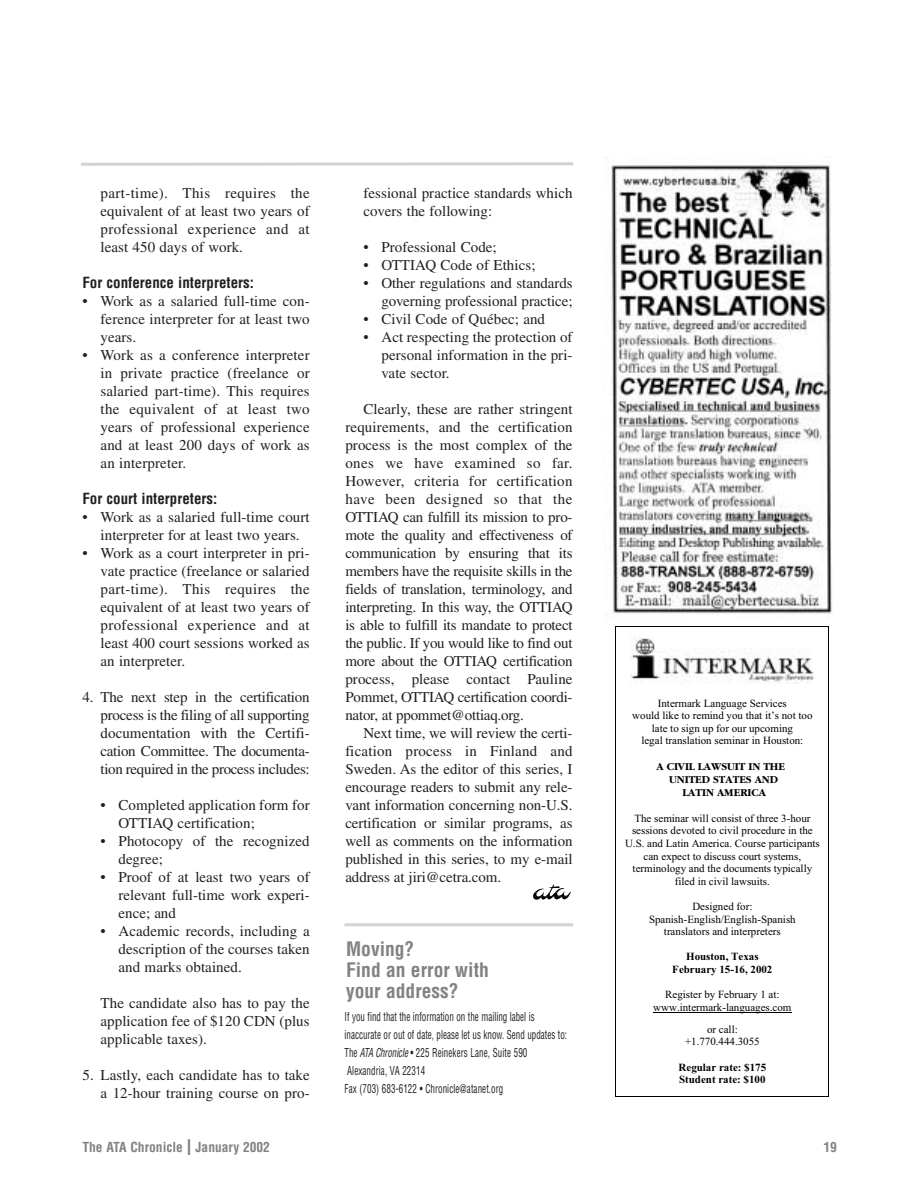
<style>
.page{position:relative;width:918px;height:1188px;background:#fff}
.page>*{position:absolute;margin:0;border:0;box-sizing:border-box;transform-origin:0 0}
.t1{font:700 condensed 19.5px/21px "Helvetica";color:#808285}
.t2{font:15px/18px "Times";letter-spacing:.005em;color:#231f20;text-align:justify}
.t3{font:700 condensed 15px "Helvetica";color:#231f20}
.t4{font:700 condensed 13.5px "Helvetica";color:#808285}
.t5{font:condensed 12px/18px "Helvetica";color:#231f20;scale:.75 1}
.t6{font:10.95px/12.6px "Times New Roman";color:#000;text-align:center}
.t7{font:700 10.95px/12.6px "Times New Roman";color:#000;text-align:center}
.t8{font:700 10.95px "Garamond";color:#000}
.s1{font-style:italic}
.s2{font-size:21px}
</style>
<div class="page">
<svg style="left:533px;top:884px;width:38px;height:16px"></svg>
<svg style="left:81px;top:162px;width:492px;height:4px;background:#dcdcde"></svg>
<hr style="left:616px;top:626px;width:213px;height:1px;background:#000">
<img style="left:631px;top:638px;width:183px;height:46px">
<hr style="left:616px;top:636px;width:1px;height:48px;background:#000">
<hr style="left:829px;top:636px;width:1px;height:48px;background:#000">
<hr style="left:653px;top:1012px;width:138px;height:1px;background:#000">
<hr style="left:616px;top:1096px;width:213px;height:1px;background:#000">
<hr style="left:345px;top:923px;width:228px;height:3px;background:#d1d2d4">
<img style="left:611px;top:165px;width:221px;height:449px">
<p class="t2" style="left:101px;top:185px;width:211px">part-time). This requires the equivalent of at least two years of professional experience and at least 450 days of work.</p>
<p class="t3" style="left:82px;top:277px;width:173px">For conference interpreters:</p>
<p class="t2" style="left:101px;top:293px;width:211px;text-indent:-18px">• Work as a salaried full-time con&shy;ference interpreter for at least two years.</p>
<p class="t2" style="left:101px;top:347px;width:211px;text-indent:-18px">• Work as a conference interpreter in private practice (freelance or salaried part-time). This requires the equivalent of at least two years of professional experience and at least 200 days of work as an interpreter.</p>
<p class="t3" style="left:82px;top:493px;width:136px">For court interpreters:</p>
<p class="t2" style="left:82px;top:509px;width:229px;text-align:center">• Work as a salaried full-time court interpreter for at least two years.</p>
<p class="t2" style="left:101px;top:545px;width:211px;text-indent:-18px">• Work as a court interpreter in pri&shy;vate practice (freelance or salaried part-time). This requires the equivalent of at least two years of professional experience and at least 400 court sessions worked as an interpreter.</p>
<p class="t2" style="left:101px;top:689px;width:211px;text-indent:-18px">4. The next step in the certification process is the filing of all supporting documentation with the Certifi&shy;cation Committee. The documenta&shy;tion required in the process includes:</p>
<p class="t2" style="left:119px;top:797px;width:193px;text-indent:-18px">• Completed application form for<br>OTTIAQ certification;</p>
<p class="t2" style="left:119px;top:833px;width:193px;text-indent:-18px">• Photocopy of the recognized degree;</p>
<p class="t2" style="left:119px;top:869px;width:193px;text-indent:-18px">• Proof of at least two years of relevant full-time work experi&shy;ence; and</p>
<p class="t2" style="left:119px;top:923px;width:193px;text-indent:-18px">• Academic records, including a description of the courses taken and marks obtained.</p>
<p class="t2" style="left:101px;top:995px;width:211px">The candidate also has to pay the application fee of $120 CDN (plus applicable taxes).</p>
<p class="t2" style="left:82px;top:1067px;width:229px;text-align:right">5. Lastly, each candidate has to take a 12-hour training course on pro-</p>
<p class="t2" style="left:363px;top:185px;width:211px">fessional practice standards which covers the following:</p>
<p class="t2" style="left:363px;top:239px;width:135px">• Professional Code;</p>
<p class="t2" style="left:363px;top:257px;width:174px">• OTTIAQ Code of Ethics;</p>
<p class="t2" style="left:363px;top:275px;width:211px;text-align:right">• Other regulations and standards governing professional practice;</p>
<p class="t2" style="left:363px;top:311px;width:183px">• Civil Code of Québec; and</p>
<p class="t2" style="left:381px;top:329px;width:193px;text-indent:-18px">• Act respecting the protection of personal information in the pri&shy;vate sector.</p>
<p class="t2" style="left:345px;top:401px;width:229px;text-indent:18px">Clearly, these are rather stringent requirements, and the certification process is the most complex of the ones we have examined so far.<br>However, criteria for certification have been designed so that the OTTIAQ can fulfill its mission to pro&shy;mote the quality and effectiveness of communication by ensuring that its members have the requisite skills in the fields of translation, terminology, and interpreting. In this way, the OTTIAQ is able to fulfill its mandate to protect the public. If you would like to find out more about the OTTIAQ certification process, please contact Pauline Pommet, OTTIAQ certification coordi&shy;nator, at ppommet@ottiaq.org.</p>
<p class="t2" style="left:345px;top:725px;width:229px;text-indent:18px">Next time, we will review the certi&shy;fication process in Finland and Sweden. As the editor of this series, I encourage readers to submit any rele&shy;vant information concerning non-U.S. certification or similar programs, as well as comments on the information published in this series, to my e-mail address at jiri@cetra.com.</p>
<h1 class="t1" style="left:346px;top:940px;width:144px">Moving?<br>Find an error with your address?</h1>
<p class="t5" style="left:345px;top:1009px;width:298px">If you find that the information on the mailing label is inaccurate or out of date, please let us know. Send updates to:<br>The <span class="s1">ATA Chronicle</span> • 225 Reinekers Lane, Suite 590<br>Alexandria, VA 22314<br>Fax (703) 683-6122 • Chronicle@atanet.org</p>
<p class="t6" style="left:632px;top:698px;width:182px">Intermark Language Services<br>would like to remind you that it’s not too late to sign up for our upcoming<br>legal translation seminar in Houston:</p>
<p class="t8" style="left:656px;top:762px;width:130px">A CIVIL LAWSUIT IN THE</p>
<p class="t8" style="left:669px;top:775px;width:111px">UNITED STATES AND</p>
<p class="t8" style="left:682px;top:789px;width:85px">LATIN AMERICA</p>
<p class="t6" style="left:625px;top:813px;width:196px">The seminar will consist of three 3-hour sessions devoted to civil procedure in the U.S. and Latin America. Course participants can expect to discuss court systems, terminology and the documents typically filed in civil lawsuits.</p>
<p class="t6" style="left:649px;top:901px;width:148px">Designed for:<br>Spanish-English/English-Spanish translators and interpreters</p>
<p class="t7" style="left:672px;top:952px;width:102px">Houston, Texas<br>February 15-16, 2002</p>
<p class="t6" style="left:653px;top:989px;width:140px">Register by February 1 at: www.intermark-languages.com</p>
<p class="t6" style="left:685px;top:1024px;width:76px">or call: +1.770.444.3055</p>
<p class="t7" style="left:679px;top:1062px;width:89px;text-align:left">Regular rate: $175<br>Student rate: $100</p>
<p class="t4" style="left:82px;top:1142px;width:189px">The ATA Chronicle <span class="s2">|</span> January 2002</p>
<p class="t4" style="left:824px;top:1142px;width:15px">19</p>
</div>
